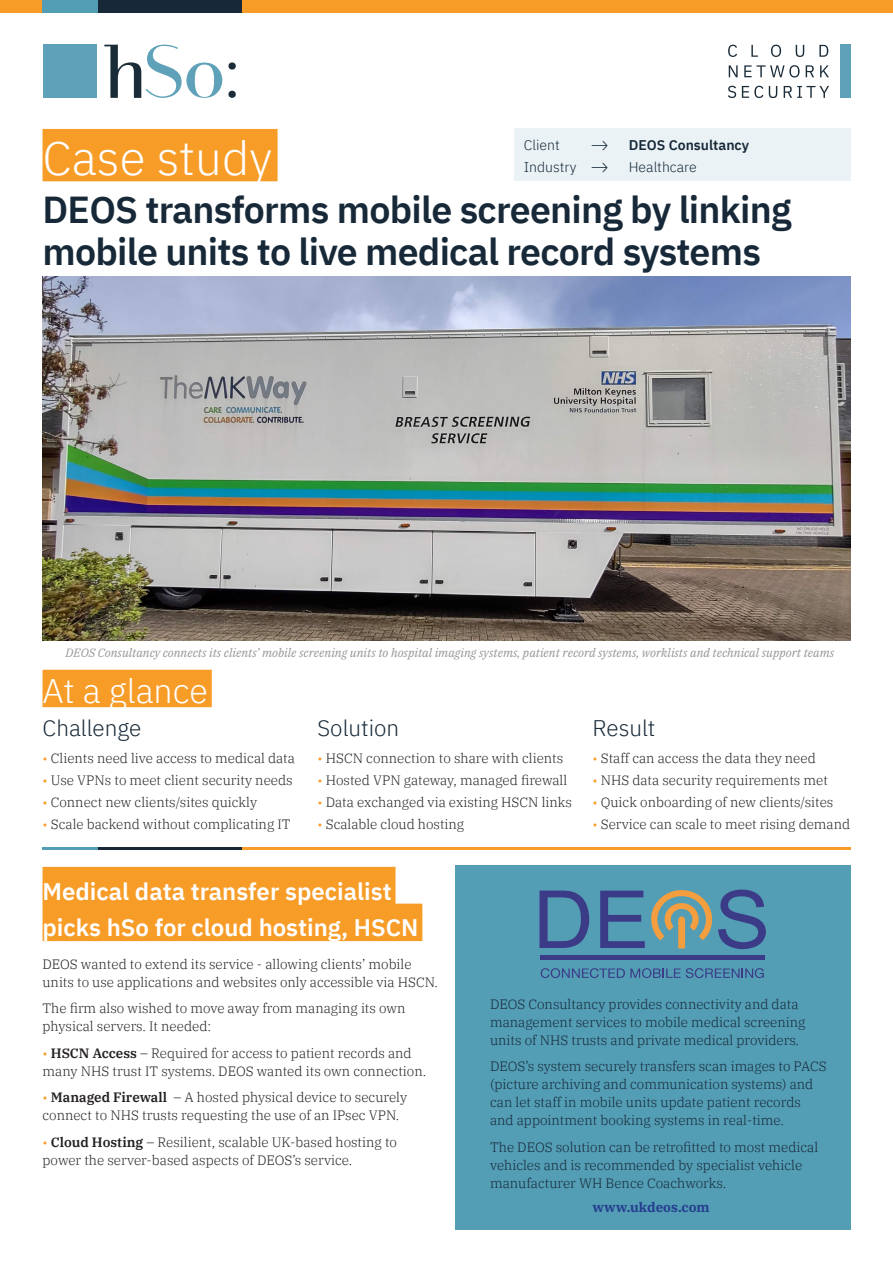
<style>
.page{position:relative;width:893px;height:1263px;background:#fff}
.page>*{position:absolute;margin:0;border:0;box-sizing:border-box;transform-origin:0 0}
.t1{font:300 47.55px "IBM Plex Sans";color:#fff}
.t2{font:600 37.5px/42px "IBM Plex Sans";letter-spacing:-.02em;color:#172938}
.t3{font:300 34.05px "IBM Plex Sans";color:#fff}
.t4{font:600 24px "IBM Plex Sans";color:#fff}
.t5{font:300 22.5px "IBM Plex Sans";color:#172938}
.t6{font:300 14.1px "IBM Plex Sans";color:#172938}
.t7{font:600 14.1px "IBM Plex Sans";color:#172938}
.t8{font:300 13.5px/18px "IBM Plex Serif";color:#231f20}
.t9{font:300 13.5px/18px "IBM Plex Serif";color:#172938}
.t10{font:700 13.5px "IBM Plex Serif";color:#253f8e}
.t11{font:italic 12px "IBM Plex Serif";color:#939598}
.s1{color:#f89c28}
.s2{font-weight:600}
</style>
<div class="page">
<div style="left:455px;top:865px;width:395px;height:365px;background:#539db5"></div>
<div style="left:514px;top:129px;width:336px;height:52px;background:#eaf2f6"></div>
<div style="left:44px;top:45px;width:53px;height:53px;background:#5fa1b8"></div>
<svg style="left:228px;top:62px;width:8px;height:36px"></svg>
<svg style="left:104px;top:45px;width:118px;height:53px"></svg>
<div style="left:840px;top:45px;width:10px;height:53px;background:#5fa1b8"></div>
<svg style="left:728px;top:45px;width:101px;height:53px"></svg>
<div style="left:0;top:0;width:893px;height:13px;background:#f89c28"></div>
<div style="left:98px;top:0;width:144px;height:13px;background:#172938"></div>
<div style="left:42px;top:0;width:56px;height:13px;background:#539db5"></div>
<hr style="left:136px;top:848px;width:714px;height:2px;background:#f89c28">
<hr style="left:98px;top:848px;width:144px;height:2px;background:#172938">
<hr style="left:42px;top:848px;width:56px;height:2px;background:#539db5">
<div style="left:43px;top:129px;width:235px;height:52px;background:#f89c28"></div>
<div style="left:43px;top:670px;width:169px;height:37px;background:#f89c28"></div>
<div style="left:43px;top:867px;width:353px;height:37px;background:#f89c28"></div>
<div style="left:43px;top:904px;width:379px;height:37px;background:#f89c28"></div>
<img style="left:43px;top:276px;width:807px;height:364px">
<svg style="left:539px;top:890px;width:51px;height:58px"></svg>
<div style="left:540px;top:955px;width:225px;height:5px;background:#3b3b87"></div>
<svg style="left:600px;top:889px;width:166px;height:61px"></svg>
<svg style="left:540px;top:968px;width:224px;height:10px"></svg>
<p class="t1" style="left:43px;top:122px;width:231px">Case study</p>
<p class="t6" style="left:524px;top:134px;width:38px">Client</p>
<p class="t6" style="left:524px;top:156px;width:54px">Industry</p>
<p class="t2" style="left:43px;top:186px;width:750px">DEOS transforms mobile screening by linking mobile units to live medical record systems</p>
<p class="t7" style="left:629px;top:134px;width:122px">DEOS Consultancy</p>
<p class="t6" style="left:629px;top:156px;width:70px">Healthcare</p>
<p class="t11" style="left:66px;top:643px;width:770px">DEOS Consultancy connects its clients’ mobile screening units to hospital imaging systems, patient record systems, worklists and technical support teams</p>
<p class="t3" style="left:43px;top:665px;width:167px">At a glance</p>
<p class="t5" style="left:43px;top:711px;width:100px">Challenge</p>
<p class="t8" style="left:43px;top:748px;width:254px"><span class="s1">•</span> Clients need live access to medical data</p>
<p class="t8" style="left:43px;top:770px;width:252px"><span class="s1">•</span> Use VPNs to meet client security needs</p>
<p class="t8" style="left:43px;top:792px;width:216px"><span class="s1">•</span> Connect new clients/sites quickly</p>
<p class="t8" style="left:43px;top:814px;width:250px"><span class="s1">•</span> Scale backend without complicating IT</p>
<p class="t5" style="left:317px;top:711px;width:83px">Solution</p>
<p class="t8" style="left:317px;top:748px;width:247px"><span class="s1">•</span> HSCN connection to share with clients</p>
<p class="t8" style="left:317px;top:770px;width:251px"><span class="s1">•</span> Hosted VPN gateway, managed firewall</p>
<p class="t8" style="left:317px;top:792px;width:256px"><span class="s1">•</span> Data exchanged via existing HSCN links</p>
<p class="t8" style="left:317px;top:814px;width:148px"><span class="s1">•</span> Scalable cloud hosting</p>
<p class="t4" style="left:43px;top:872px;width:351px">Medical data transfer specialist</p>
<p class="t4" style="left:43px;top:909px;width:377px">picks hSo for cloud hosting, HSCN</p>
<p class="t5" style="left:592px;top:711px;width:64px">Result</p>
<p class="t8" style="left:592px;top:748px;width:225px"><span class="s1">•</span> Staff can access the data they need</p>
<p class="t8" style="left:592px;top:770px;width:237px"><span class="s1">•</span> NHS data security requirements met</p>
<p class="t8" style="left:592px;top:792px;width:242px"><span class="s1">•</span> Quick onboarding of new clients/sites</p>
<p class="t8" style="left:592px;top:814px;width:259px"><span class="s1">•</span> Service can scale to meet rising demand</p>
<p class="t8" style="left:43px;top:953px;width:397px">DEOS wanted to extend its service - allowing clients’ mobile units to use applications and websites only accessible via HSCN.</p>
<p class="t8" style="left:43px;top:998px;width:364px">The firm also wished to move away from managing its own physical servers. It needed:</p>
<p class="t8" style="left:43px;top:1042px;width:385px"><span class="s1">•</span> <span class="s2">HSCN Access</span> – Required for access to patient records and many NHS trust IT systems. DEOS wanted its own connection.</p>
<p class="t8" style="left:43px;top:1087px;width:366px"><span class="s1">•</span> <span class="s2">Managed Firewall</span> – A hosted physical device to securely connect to NHS trusts requesting the use of an IPsec VPN.</p>
<p class="t8" style="left:43px;top:1132px;width:356px"><span class="s1">•</span> <span class="s2">Cloud Hosting</span> – Resilient, scalable UK-based hosting to power the server-based aspects of DEOS’s service.</p>
<p class="t9" style="left:490px;top:994px;width:317px">DEOS Consultancy provides connectivity and data management services to mobile medical screening units of NHS trusts and private medical providers.</p>
<p class="t9" style="left:490px;top:1056px;width:338px">DEOS’s system securely transfers scan images to PACS (picture archiving and communication systems) and can let staff in mobile units update patient records and appointment booking systems in real-time.</p>
<p class="t9" style="left:490px;top:1137px;width:330px">The DEOS solution can be retrofitted to most medical vehicles and is recommended by specialist vehicle manufacturer WH Bence Coachworks.</p>
<p class="t10" style="left:592px;top:1196px;width:119px">www.ukdeos.com</p>
</div>
